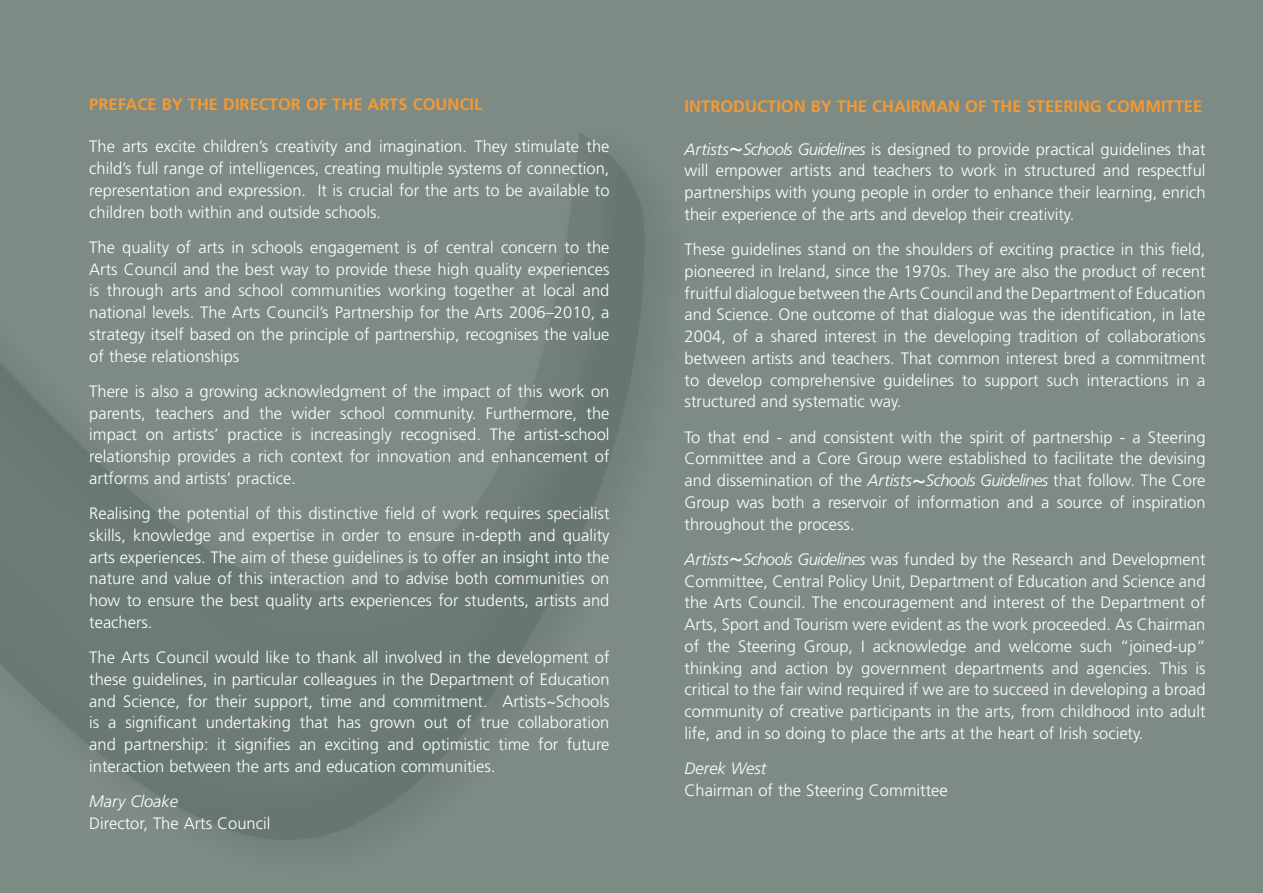
<style>
.page{position:relative;width:1263px;height:893px;background:#7e8b85}
.page>*{position:absolute;margin:0;border:0;box-sizing:border-box;transform-origin:0 0}
.t1{font:300 16.5px/21.8px "Frutiger";color:#fff;text-align:justify}
.t2{font:700 16.5px "Frutiger";color:#f49a34}
.t3{font:italic 300 16.5px "Frutiger";color:#fff}
.s1{font-style:italic}
.s2{font-style:italic;font-size:25.5px}
</style>
<div class="page">
<p class="t2" style="left:89px;top:94px;width:394px">PREFACE BY THE DIRECTOR OF THE ARTS COUNCIL</p>
<p class="t1" style="left:89px;top:136px;width:522px">The arts excite children’s creativity and imagination. They stimulate the child’s full range of intelligences, creating multiple systems of connection, representation and expression. It is crucial for the arts to be available to children both within and outside schools.</p>
<p class="t1" style="left:89px;top:236px;width:522px">The quality of arts in schools engagement is of central concern to the Arts Council and the best way to provide these high quality experiences is through arts and school communities working together at local and national levels. The Arts Council’s Partnership for the Arts 2006–2010, a strategy itself based on the principle of partnership, recognises the value of these relationships</p>
<p class="t1" style="left:89px;top:380px;width:522px">There is also a growing acknowledgment of the impact of this work on parents, teachers and the wider school community. Furthermore, the impact on artists’ practice is increasingly recognised. The artist-school relationship provides a rich context for innovation and enhancement of artforms and artists’ practice.</p>
<p class="t1" style="left:89px;top:503px;width:522px">Realising the potential of this distinctive field of work requires specialist skills, knowledge and expertise in order to ensure in-depth and quality arts experiences. The aim of these guidelines is to offer an insight into the nature and value of this interaction and to advise both communities on how to ensure the best quality arts experiences for students, artists and teachers.</p>
<p class="t1" style="left:89px;top:647px;width:522px">The Arts Council would like to thank all involved in the development of these guidelines, in particular colleagues in the Department of Education and Science, for their support, time and commitment. Artists~Schools is a significant undertaking that has grown out of true collaboration and partnership: it signifies an exciting and optimistic time for future interaction between the arts and education communities.</p>
<p class="t3" style="left:89px;top:792px;width:90px">Mary Cloake</p>
<p class="t1" style="left:89px;top:812px;width:183px">Director, The Arts Council</p>
<p class="t2" style="left:685px;top:96px;width:163px">INTRODUCTION BY THE</p>
<p class="t2" style="left:872px;top:96px;width:11px">CHAIR</p>
<p class="t2" style="left:921px;top:96px;width:82px">MAN OF THE</p>
<p class="t2" style="left:1027px;top:96px;width:10px">STEERIN</p>
<p class="t2" style="left:1090px;top:96px;width:80px">G COMMITTEE</p>
<p class="t1" style="left:685px;top:138px;width:522px"><span class="s1">Artists</span><span class="s2">~</span><span class="s1">Schools Guidelines</span> is designed to provide practical guidelines that will empower artists and teachers to work in structured and respectful partnerships with young people in order to enhance their learning, enrich their experience of the arts and develop their creativity.</p>
<p class="t1" style="left:685px;top:238px;width:522px">These guidelines stand on the shoulders of exciting practice in this field, pioneered in Ireland, since the 1970s. They are also the product of recent fruitful dialogue between the Arts Council and the Department of Education and Science. One outcome of that dialogue was the identification, in late 2004, of a shared interest in the developing tradition of collaborations between artists and teachers. That common interest bred a commitment to develop comprehensive guidelines to support such interactions in a structured and systematic way.</p>
<p class="t1" style="left:685px;top:426px;width:522px">To that end - and consistent with the spirit of partnership - a Steering Committee and a Core Group were established to facilitate the devising and dissemination of the <span class="s1">Artists</span><span class="s2">~</span><span class="s1">Schools Guidelines</span> that follow. The Core Group was both a reservoir of information and a source of inspiration throughout the process.</p>
<p class="t1" style="left:685px;top:548px;width:522px"><span class="s1">Artists</span><span class="s2">~</span><span class="s1">Schools Guidelines</span> was funded by the Research and Development Committee, Central Policy Unit, Department of Education and Science and the Arts Council. The encouragement and interest of the Department of Arts, Sport and Tourism were evident as the work proceeded. As Chairman of the Steering Group, I acknowledge and welcome such “joined-up” thinking and action by government departments and agencies. This is critical to the fair wind required if we are to succeed in developing a broad community of creative participants in the arts, from childhood into adult life, and in so doing to place the arts at the heart of Irish society.</p>
<p class="t3" style="left:685px;top:759px;width:83px">Derek West</p>
<p class="t1" style="left:685px;top:779px;width:265px">Chairman of the Steering Committee</p>
</div>
